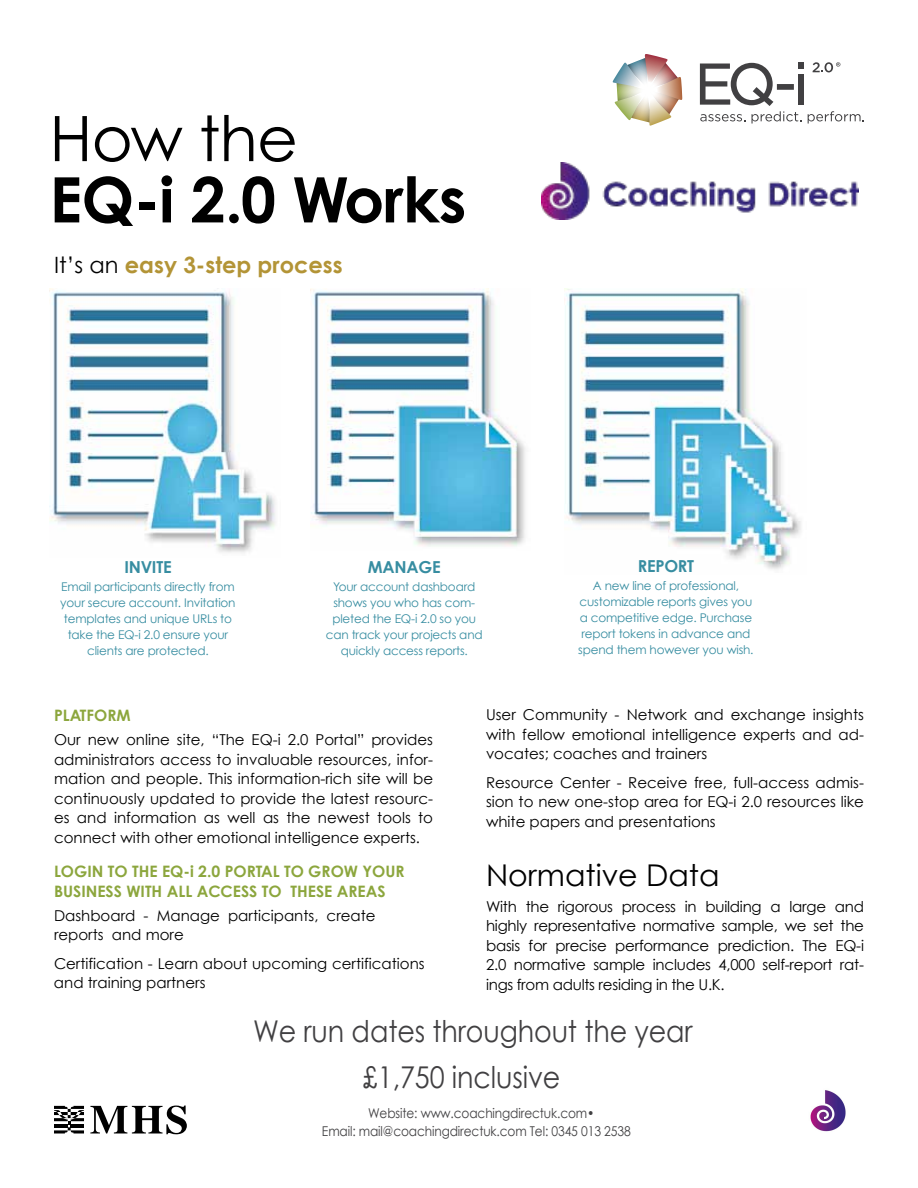
<style>
.page{position:relative;width:918px;height:1188px;background:#fff}
.page>*{position:absolute;margin:0;border:0;box-sizing:border-box;transform-origin:0 0}
.t1{font:700 62.7px "Century Gothic";letter-spacing:-.01em;color:#000}
.t2{font:62.7px "Century Gothic";letter-spacing:-.01em;color:#000}
.t3{font:30px/45.6px "Century Gothic";letter-spacing:-.005em;color:#414042;scale:.9 1}
.t4{font:30px "Century Gothic";color:#000}
.t5{font:700 22.5px "Century Gothic";color:#b39436}
.t6{font:700 16.5px "Century Gothic";letter-spacing:-.015em;color:#378da1}
.t7{font:700 15.75px/19.5px "Century Gothic";color:#8ca63d}
.t8{font:15px/19.5px "Century Gothic";color:#000;text-align:justify}
.t9{font:13.5px/18px "Century Gothic";letter-spacing:-.01em;color:#414042;scale:.9 1}
.t10{font:12px/16.2px "Century Gothic";letter-spacing:-.015em;color:#378da1;text-align:center}
.s1{font-weight:400;color:#000}
</style>
<div class="page">
<img style="left:50px;top:288px;width:225px;height:265px">
<img style="left:310px;top:288px;width:216px;height:259px">
<img style="left:565px;top:288px;width:236px;height:282px">
<img style="left:612px;top:54px;width:70px;height:72px">
<svg style="left:700px;top:62px;width:164px;height:62px"></svg>
<svg style="left:90px;top:1106px;width:97px;height:28px"></svg>
<svg style="left:54px;top:1106px;width:30px;height:27px"></svg>
<img style="left:810px;top:1090px;width:36px;height:42px">
<img style="left:542px;top:163px;width:316px;height:57px">
<h1 class="t2" style="left:50px;top:100px;width:250px">How the</h1>
<h1 class="t1" style="left:50px;top:160px;width:418px">EQ-i 2.0 Works</h1>
<h3 class="t5" style="left:54px;top:251px;width:290px"><span class="s1">It’s an</span> easy 3-step process</h3>
<p class="t6" style="left:124px;top:556px;width:49px">INVITE</p>
<p class="t10" style="left:60px;top:578px;width:177px">Email participants directly from your secure account. Invitation templates and unique URLs to take the EQ-i 2.0 ensure your clients are protected.</p>
<p class="t6" style="left:368px;top:556px;width:74px">MANAGE</p>
<p class="t10" style="left:326px;top:578px;width:158px">Your account dashboard shows you who has com&shy;pleted the EQ-i 2.0 so you can track your projects and quickly access reports.</p>
<p class="t6" style="left:638px;top:555px;width:58px">REPORT</p>
<p class="t10" style="left:578px;top:577px;width:177px">A new line of professional, customizable reports gives you a competitive edge. Purchase report tokens in advance and spend them however you wish.</p>
<p class="t7" style="left:54px;top:705px;width:78px">PLATFORM</p>
<p class="t8" style="left:54px;top:730px;width:381px">Our new online site, “The EQ-i 2.0 Portal” provides administrators access to invaluable resources, infor&shy;mation and people. This information-rich site will be continuously updated to provide the latest resourc&shy;es and information as well as the newest tools to connect with other emotional intelligence experts.</p>
<p class="t7" style="left:54px;top:861px;width:352px">LOGIN TO THE EQ-i 2.0 PORTAL TO GROW YOUR<br>BUSINESS WITH ALL ACCESS TO THESE AREAS</p>
<p class="t8" style="left:54px;top:905px;width:323px">Dashboard - Manage participants, create reports and more</p>
<p class="t8" style="left:54px;top:953px;width:372px">Certification - Learn about upcoming certifications and training partners</p>
<p class="t8" style="left:486px;top:705px;width:380px">User Community - Network and exchange insights with fellow emotional intelligence experts and ad&shy;vocates; coaches and trainers</p>
<p class="t8" style="left:486px;top:773px;width:380px">Resource Center - Receive free, full-access admis&shy;sion to new one-stop area for EQ-i 2.0 resources like white papers and presentations</p>
<h2 class="t4" style="left:486px;top:857px;width:235px">Normative Data</h2>
<p class="t8" style="left:486px;top:896px;width:380px">With the rigorous process in building a large and highly representative normative sample, we set the basis for precise performance prediction. The EQ-i 2.0 normative sample includes 4,000 self-report rat&shy;ings from adults residing in the U.K.</p>
<h2 class="t3" style="left:363px;top:1008px;width:368px;text-indent:-110px">We run dates throughout the year £1,750 inclusive</h2>
<p class="t9" style="left:322px;top:1104px;width:345px;text-indent:46px">Website: www.coachingdirectuk.com•<br>Email: mail@coachingdirectuk.com Tel: 0345 013 2538</p>
</div>
